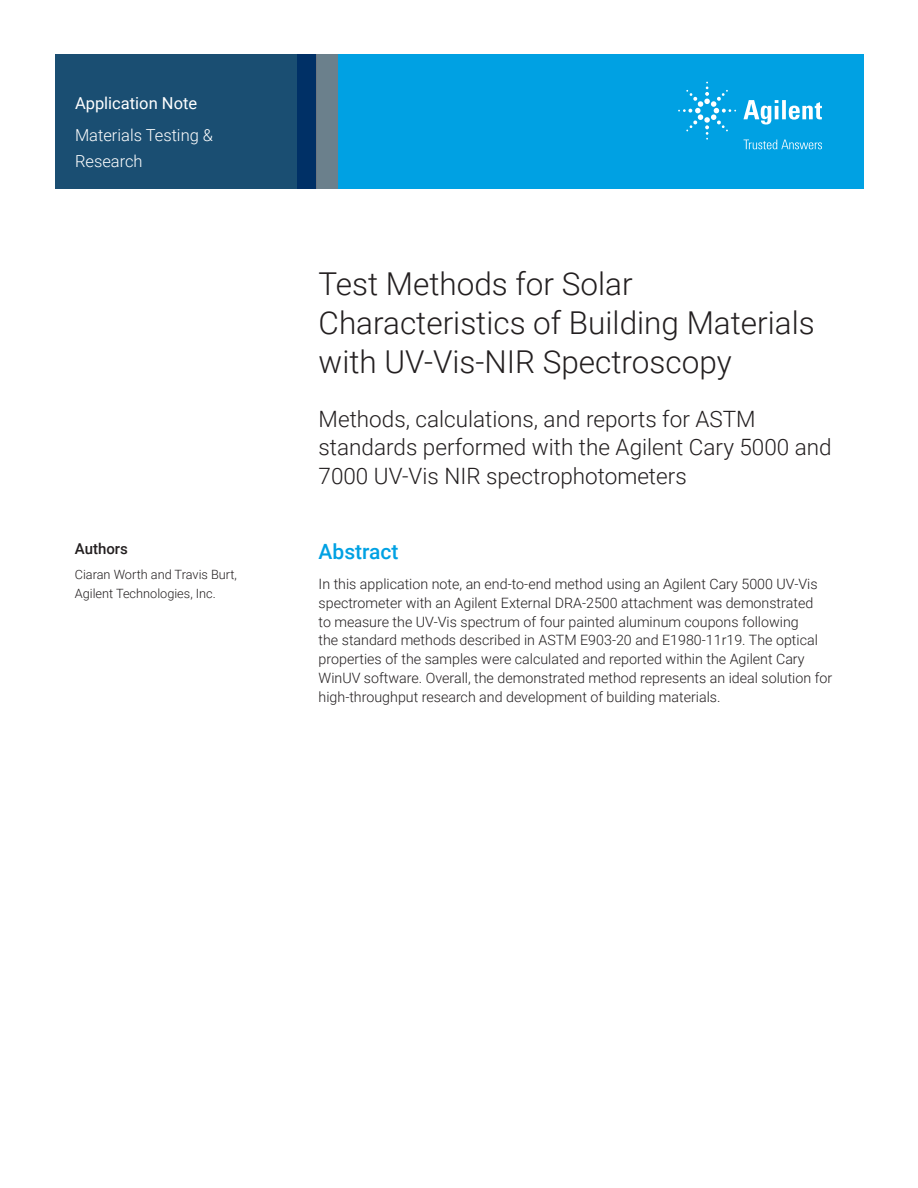
<style>
.page{position:relative;width:918px;height:1188px;background:#fff}
.page>*{position:absolute;margin:0;border:0;box-sizing:border-box;transform-origin:0 0}
.t1{font:300 31.5px/39px "Roboto";color:#231f20}
.t2{font:300 22.5px/28.5px "Roboto";color:#231f20}
.t3{font:500 21px "Roboto";color:#00a1e3}
.t4{font:300 16.5px/25.5px "Roboto";color:#fff}
.t5{font:16.5px "Roboto";color:#fff}
.t6{font:500 15px "Roboto";color:#231f20}
.t7{font:300 14.25px/18.8px "Roboto";color:#231f20}
.t8{font:300 12.75px/18.8px "Roboto";color:#231f20}
</style>
<div class="page">
<div style="left:297px;top:54px;width:567px;height:135px;background:#00a1e3"></div>
<svg style="left:55px;top:54px;width:261px;height:135px;background:#184b71"></svg>
<div style="left:316px;top:54px;width:22px;height:135px;background:#6b808c"></div>
<svg style="left:743px;top:100px;width:79px;height:25px"></svg>
<svg style="left:678px;top:82px;width:58px;height:58px"></svg>
<svg style="left:744px;top:140px;width:78px;height:9px"></svg>
<p class="t5" style="left:75px;top:91px;width:124px">Application Note</p>
<p class="t4" style="left:75px;top:122px;width:140px">Materials Testing &amp;<br>Research</p>
<p class="t6" style="left:75px;top:538px;width:55px">Authors</p>
<p class="t8" style="left:75px;top:564px;width:164px">Ciaran Worth and Travis Burt,<br>Agilent Technologies, Inc.</p>
<h1 class="t1" style="left:319px;top:263px;width:498px">Test Methods for Solar<br>Characteristics of Building Materials with UV-Vis-NIR Spectroscopy</h1>
<h2 class="t2" style="left:319px;top:404px;width:515px">Methods, calculations, and reports for ASTM standards performed with the Agilent Cary 5000 and<br>7000 UV-Vis NIR spectrophotometers</h2>
<h3 class="t3" style="left:319px;top:536px;width:82px">Abstract</h3>
<p class="t7" style="left:319px;top:574px;width:515px">In this application note, an end-to-end method using an Agilent Cary 5000 UV-Vis spectrometer with an Agilent External DRA-2500 attachment was demonstrated<br>to measure the UV-Vis spectrum of four painted aluminum coupons following<br>the standard methods described in ASTM E903-20 and E1980-11r19. The optical properties of the samples were calculated and reported within the Agilent Cary WinUV software. Overall, the demonstrated method represents an ideal solution for high-throughput research and development of building materials.</p>
</div>
